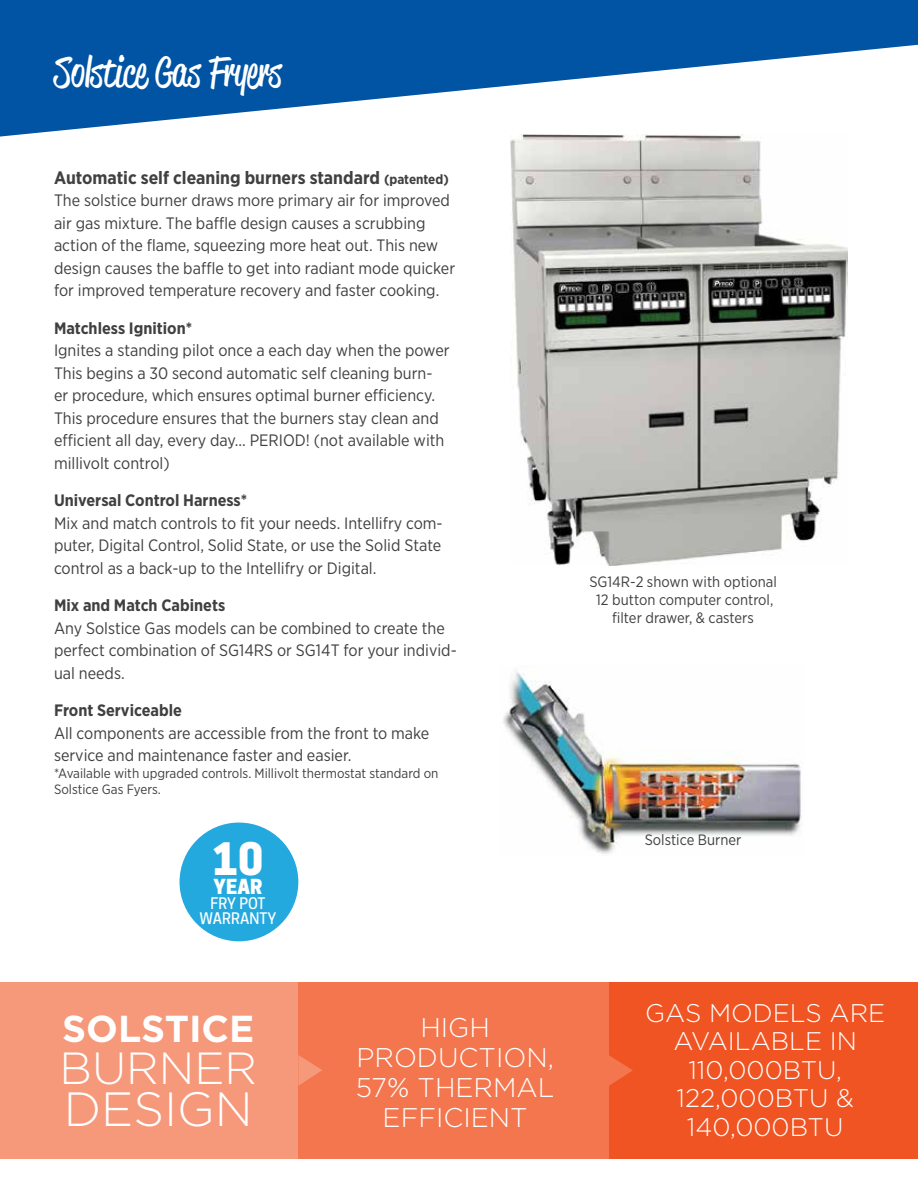
<style>
.page{position:relative;width:918px;height:1188px;background:#fff}
.page>*{position:absolute;margin:0;border:0;box-sizing:border-box;transform-origin:0 0}
.t1{font:300 48px "Gotham";color:#fff}
.t2{font:300 45px "Gotham";color:#fff}
.t3{font:42px "Reklame Script";color:#fff}
.t4{font:800 42px "Cooper Hewitt";color:#fff}
.t5{font:700 37.5px "Gotham";color:#fff}
.t6{font:300 27px/30px "Gotham";color:#fff;text-align:center}
.t7{font:300 25.5px/28.5px "Gotham";color:#fff;text-align:center}
.t8{font:800 19.5px "Cooper Hewitt";color:#fff}
.t9{font:700 18px "Gotham Narrow";color:#404042}
.t10{font:16.5px/22.5px "Gotham Narrow";color:#404042}
.t11{font:700 16.5px "Gotham Narrow";color:#404042}
.t12{font:15px/18px "Gotham Narrow";color:#404042;text-align:center}
.t13{font:500 15px/15px "Cooper Hewitt";letter-spacing:.005em;color:#fff;text-align:center}
.t14{font:13.5px/16.5px "Gotham Narrow";color:#404042}
.s1{font-size:13.5px}
</style>
<div class="page">
<svg style="left:0;top:0;width:918px;height:137px;fill:#0054a3"></svg>
<div style="left:0;top:983px;width:299px;height:176px;background:#f6987a"></div>
<div style="left:298px;top:983px;width:312px;height:176px;background:#f3764e"></div>
<div style="left:609px;top:983px;width:309px;height:176px;background:#f05422"></div>
<svg style="left:298px;top:1055px;width:24px;height:31px"></svg>
<svg style="left:609px;top:1055px;width:24px;height:31px"></svg>
<img style="left:511px;top:134px;width:337px;height:432px">
<img style="left:503px;top:671px;width:298px;height:183px">
<div style="left:180px;top:823px;width:118px;height:118px;background:#24a9df;border-radius:50%"></div>
<h3 class="t3" style="left:54px;top:43px;width:229px">Solstice Gas Fryers</h3>
<p class="t9" style="left:54px;top:166px;width:396px">Automatic self cleaning burners standard <span class="s1">(patented)</span></p>
<p class="t10" style="left:54px;top:189px;width:403px">The solstice burner draws more primary air for improved air gas mixture. The baffle design causes a scrubbing action of the flame, squeezing more heat out. This new design causes the baffle to get into radiant mode quicker for improved temperature recovery and faster cooking.</p>
<p class="t11" style="left:54px;top:317px;width:140px">Matchless Ignition*</p>
<p class="t10" style="left:54px;top:339px;width:397px">Ignites a standing pilot once a each day when the power This begins a 30 second automatic self cleaning burn&shy;er procedure, which ensures optimal burner efficiency.<br>This procedure ensures that the burners stay clean and efficient all day, every day... PERIOD! (not available with millivolt control)</p>
<p class="t11" style="left:54px;top:490px;width:195px">Universal Control Harness*</p>
<p class="t10" style="left:54px;top:511px;width:390px;text-align:justify">Mix and match controls to fit your needs. Intellifry com&shy;puter, Digital Control, Solid State, or use the Solid State control as a back-up to the Intellifry or Digital.</p>
<p class="t11" style="left:54px;top:595px;width:173px">Mix and Match Cabinets</p>
<p class="t10" style="left:54px;top:616px;width:404px">Any Solstice Gas models can be combined to create the perfect combination of SG14RS or SG14T for your individ&shy;ual needs.</p>
<p class="t11" style="left:54px;top:700px;width:130px">Front Serviceable</p>
<p class="t10" style="left:54px;top:721px;width:377px">All components are accessible from the front to make service and maintenance faster and easier.</p>
<p class="t14" style="left:54px;top:764px;width:386px">*Available with upgraded controls. Millivolt thermostat standard on<br>Solstice Gas Fyers.</p>
<h3 class="t4" style="left:213px;top:834px;width:52px">10</h3>
<p class="t8" style="left:213px;top:875px;width:51px">YEAR</p>
<p class="t13" style="left:200px;top:896px;width:78px">FRY POT<br>WARRANTY</p>
<h3 class="t5" style="left:62px;top:1007px;width:194px">SOLSTICE</h3>
<h2 class="t2" style="left:60px;top:1044px;width:199px">BURNER</h2>
<h1 class="t1" style="left:64px;top:1083px;width:191px">DESIGN</h1>
<h3 class="t6" style="left:356px;top:1012px;width:200px">HIGH<br>PRODUCTION,<br>57% THERMAL<br>EFFICIENT</h3>
<p class="t12" style="left:589px;top:572px;width:189px">SG14R-2 shown with optional<br>12 button computer control, filter drawer, &amp; casters</p>
<p class="t12" style="left:645px;top:831px;width:98px">Solstice Burner</p>
<h3 class="t7" style="left:645px;top:998px;width:241px">GAS MODELS ARE<br>AVAILABLE IN<br>110,000BTU,<br>122,000BTU &amp;<br>140,000BTU</h3>
</div>
